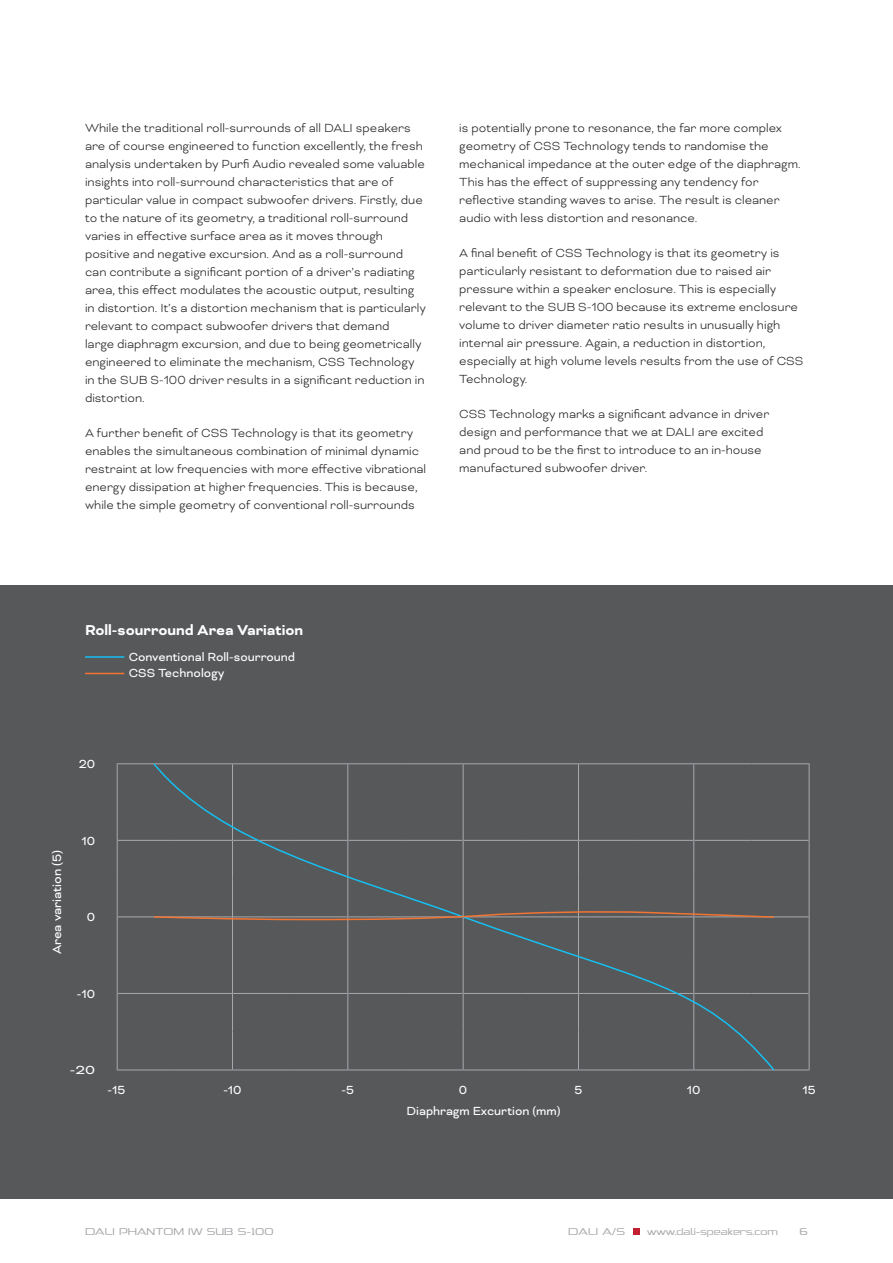
<style>
.page{position:relative;width:893px;height:1263px;background:#fff}
.page>*{position:absolute;margin:0;border:0;box-sizing:border-box;transform-origin:0 0}
.t1{font:700 16.5px "Bicyclette";color:#fff}
.t2{font:13.95px "Bicyclette";color:#fff}
.t3{font:300 13.5px/18px "Bicyclette";color:#231f20}
.t4{font:13.5px/16.5px "Bicyclette";color:#fff}
.t5{font:13.5px "Bicyclette";color:#fff;scale:1.2 1}
.t6{font:300 12px "Dali Font 2";color:#a8a9ad}
</style>
<div class="page">
<div style="left:0;top:586px;width:893px;height:613px;background:#57585a"></div>
<svg style="left:633px;top:1228px;width:6px;height:6px"></svg>
<hr style="left:85px;top:656px;width:39px;height:2px;background:#15c0f2">
<hr style="left:85px;top:673px;width:39px;height:1px;background:#f37533">
<hr style="left:117px;top:763px;width:58px;height:1px;background:#a8a9ad">
<hr style="left:751px;top:763px;width:59px;height:1px;background:#a8a9ad">
<hr style="left:118px;top:840px;width:57px;height:1px;background:#a8a9ad">
<hr style="left:751px;top:840px;width:58px;height:1px;background:#a8a9ad">
<hr style="left:118px;top:916px;width:57px;height:1px;background:#a8a9ad">
<hr style="left:751px;top:916px;width:58px;height:1px;background:#a8a9ad">
<hr style="left:118px;top:993px;width:57px;height:1px;background:#a8a9ad">
<hr style="left:751px;top:993px;width:58px;height:1px;background:#a8a9ad">
<hr style="left:117px;top:1069px;width:58px;height:1px;background:#a8a9ad">
<hr style="left:751px;top:1069px;width:59px;height:1px;background:#a8a9ad">
<hr style="left:117px;top:764px;width:1px;height:38px;background:#a8a9ad">
<hr style="left:809px;top:764px;width:1px;height:38px;background:#a8a9ad">
<hr style="left:117px;top:802px;width:1px;height:38px;background:#a8a9ad">
<hr style="left:809px;top:802px;width:1px;height:38px;background:#a8a9ad">
<hr style="left:117px;top:840px;width:1px;height:39px;background:#a8a9ad">
<hr style="left:809px;top:840px;width:1px;height:39px;background:#a8a9ad">
<hr style="left:117px;top:879px;width:1px;height:38px;background:#a8a9ad">
<hr style="left:809px;top:879px;width:1px;height:38px;background:#a8a9ad">
<hr style="left:117px;top:917px;width:1px;height:38px;background:#a8a9ad">
<hr style="left:809px;top:917px;width:1px;height:38px;background:#a8a9ad">
<hr style="left:117px;top:955px;width:1px;height:38px;background:#a8a9ad">
<hr style="left:809px;top:955px;width:1px;height:38px;background:#a8a9ad">
<hr style="left:117px;top:993px;width:1px;height:39px;background:#a8a9ad">
<hr style="left:809px;top:993px;width:1px;height:39px;background:#a8a9ad">
<hr style="left:117px;top:1032px;width:1px;height:37px;background:#a8a9ad">
<hr style="left:809px;top:1032px;width:1px;height:37px;background:#a8a9ad">
<svg style="left:152px;top:763px;width:624px;height:308px"></svg>
<svg style="left:152px;top:911px;width:623px;height:10px"></svg>
<p class="t3" style="left:85px;top:119px;width:342px">While the traditional roll-surrounds of all DALI speakers are of course engineered to function excellently, the fresh analysis undertaken by Purfi Audio revealed some valuable insights into roll-surround characteristics that are of particular value in compact subwoofer drivers. Firstly, due to the nature of its geometry, a traditional roll-surround varies in effective surface area as it moves through positive and negative excursion. And as a roll-surround can contribute a significant portion of a driver’s radiating area, this effect modulates the acoustic output, resulting in distortion. It’s a distortion mechanism that is particularly relevant to compact subwoofer drivers that demand<br>large diaphragm excursion, and due to being geometrically engineered to eliminate the mechanism, CSS Technology in the SUB S-100 driver results in a significant reduction in distortion.</p>
<p class="t3" style="left:85px;top:424px;width:343px">A further benefit of CSS Technology is that its geometry enables the simultaneous combination of minimal dynamic restraint at low frequencies with more effective vibrational energy dissipation at higher frequencies. This is because, while the simple geometry of conventional roll-surrounds</p>
<p class="t3" style="left:459px;top:119px;width:343px">is potentially prone to resonance, the far more complex geometry of CSS Technology tends to randomise the mechanical impedance at the outer edge of the diaphragm.<br>This has the effect of suppressing any tendency for reflective standing waves to arise. The result is cleaner audio with less distortion and resonance.</p>
<p class="t3" style="left:459px;top:244px;width:346px">A final benefit of CSS Technology is that its geometry is particularly resistant to deformation due to raised air pressure within a speaker enclosure. This is especially relevant to the SUB S-100 because its extreme enclosure volume to driver diameter ratio results in unusually high internal air pressure. Again, a reduction in distortion, especially at high volume levels results from the use of CSS Technology.</p>
<p class="t3" style="left:459px;top:405px;width:312px">CSS Technology marks a significant advance in driver design and performance that we at DALI are excited and proud to be the first to introduce to an in-house manufactured subwoofer driver.</p>
<p class="t1" style="left:85px;top:620px;width:220px">Roll-sourround Area Variation</p>
<p class="t4" style="left:129px;top:648px;width:168px">Conventional Roll-sourround<br>CSS Technology</p>
<p class="t4" style="left:79px;top:756px;width:18px">20</p>
<p class="t2" style="left:49px;top:954px;width:106px;rotate:-90deg">Area variation (5)</p>
<p class="t4" style="left:82px;top:832px;width:15px">10</p>
<p class="t4" style="left:87px;top:909px;width:10px">0</p>
<p class="t4" style="left:77px;top:985px;width:20px">-10</p>
<p class="t5" style="left:70px;top:1062px;width:23px">-20</p>
<p class="t4" style="left:108px;top:1081px;width:19px">-15</p>
<p class="t4" style="left:223px;top:1081px;width:20px">-10</p>
<p class="t4" style="left:342px;top:1081px;width:14px">-5</p>
<p class="t4" style="left:459px;top:1081px;width:10px">0</p>
<p class="t4" style="left:574px;top:1081px;width:9px">5</p>
<p class="t4" style="left:687px;top:1081px;width:15px">10</p>
<p class="t4" style="left:802px;top:1081px;width:15px">15</p>
<p class="t4" style="left:407px;top:1102px;width:156px">Diaphragm Excurtion (mm)</p>
<p class="t6" style="left:85px;top:1225px;width:190px">DALI PHANTOM IW SUB S-100</p>
<p class="t6" style="left:568px;top:1225px;width:58px">DALI A/S</p>
<p class="t6" style="left:647px;top:1225px;width:132px">www.dali-speakers.com</p>
<p class="t6" style="left:799px;top:1225px;width:10px">6</p>
</div>
